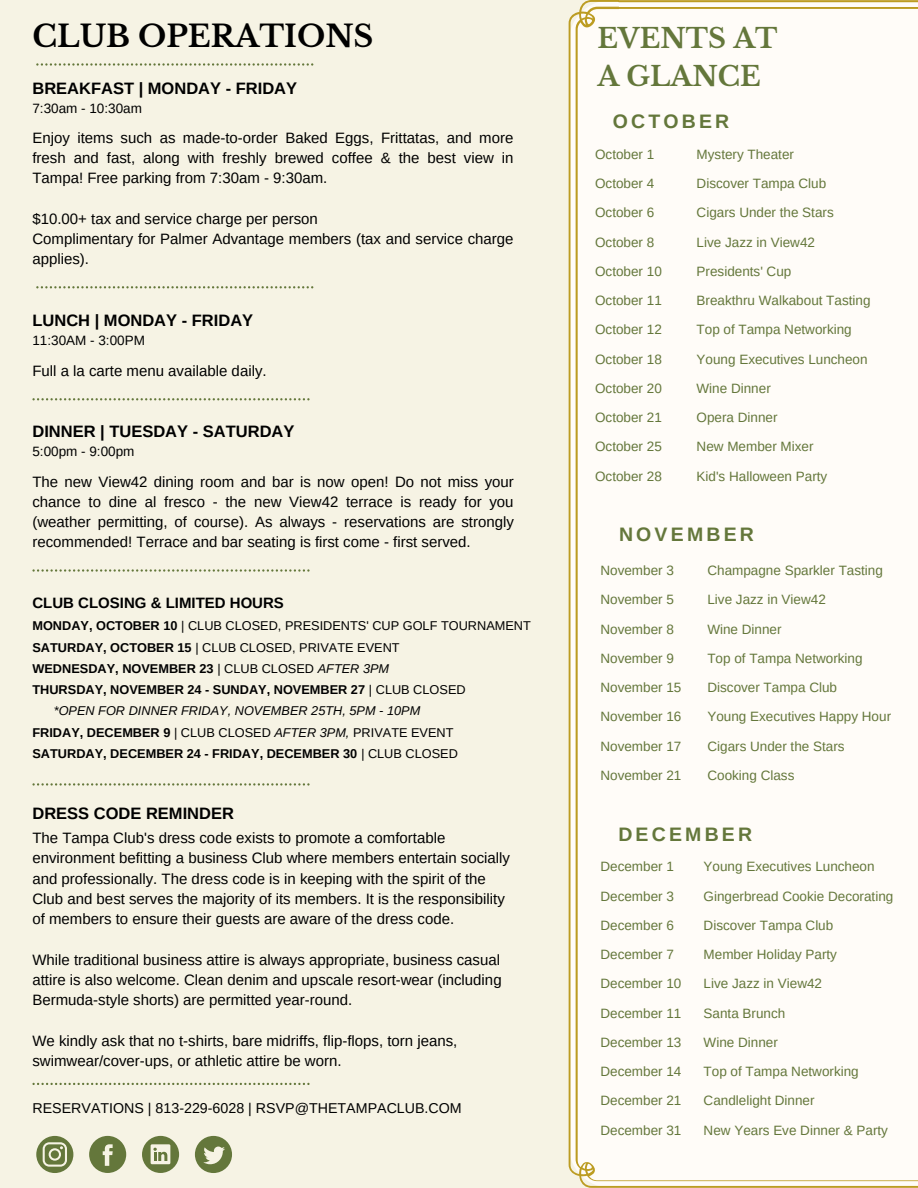
<style>
.page{position:relative;width:918px;height:1188px;background:#f6f3e4}
.page>*{position:absolute;margin:0;border:0;box-sizing:border-box;transform-origin:0 0}
.t1{font:700 30px "Libre Baskerville";color:#000}
.t2{font:700 27px/37.2px "Libre Baskerville";color:#64773b}
.t3{font:700 19.5px "Arimo";letter-spacing:.165em;color:#64773b}
.t4{font:700 16.5px "Arimo";color:#000}
.t5{font:15px/20.2px "Arimo";color:#000;text-align:justify}
.t6{font:700 15px "Arimo";color:#000}
.t7{font:14.25px "Arimo";color:#000}
.t8{font:13.5px/29.2px "Arimo";color:#64773b}
.t9{font:13.5px "Arimo";color:#000}
.t10{font:12.75px "Arimo";color:#000}
.t11{font:700 12.75px "Arimo";color:#000}
.t12{font:italic 12.75px "Arimo";color:#000}
.s1{font-weight:700}
.s2{font-weight:400}
.s3{font-weight:400;font-style:italic}
.s4{font-style:italic}
</style>
<div class="page">
<svg style="left:36px;top:63px;width:277px;height:3px"></svg>
<svg style="left:36px;top:286px;width:277px;height:2px"></svg>
<svg style="left:32px;top:398px;width:278px;height:2px"></svg>
<div style="left:569px;top:0;width:349px;height:1188px;background:#fffcf8"></div>
<svg style="left:32px;top:569px;width:278px;height:3px"></svg>
<svg style="left:32px;top:1083px;width:278px;height:2px"></svg>
<svg style="left:89px;top:1136px;width:37px;height:37px"></svg>
<svg style="left:142px;top:1136px;width:37px;height:37px"></svg>
<svg style="left:195px;top:1136px;width:37px;height:37px"></svg>
<svg style="left:36px;top:1136px;width:37px;height:37px"></svg>
<svg style="left:32px;top:783px;width:278px;height:3px"></svg>
<h1 class="t1" style="left:33px;top:18px;width:342px">CLUB OPERATIONS</h1>
<p class="t4" style="left:32px;top:79px;width:266px">BREAKFAST | MONDAY - FRIDAY</p>
<p class="t9" style="left:32px;top:100px;width:111px">7:30am - 10:30am</p>
<p class="t5" style="left:32px;top:128px;width:483px">Enjoy items such as made-to-order Baked Eggs, Frittatas, and more fresh and fast, along with freshly brewed coffee &amp; the best view in Tampa! Free parking from 7:30am - 9:30am.</p>
<p class="t5" style="left:32px;top:209px;width:483px;text-align:left">$10.00+ tax and service charge per person<br>Complimentary for Palmer Advantage members (tax and service charge applies).</p>
<p class="t4" style="left:32px;top:311px;width:222px">LUNCH | MONDAY - FRIDAY</p>
<p class="t9" style="left:32px;top:333px;width:114px">11:30AM - 3:00PM</p>
<p class="t5" style="left:32px;top:360px;width:236px">Full a la carte menu available daily.</p>
<p class="t4" style="left:32px;top:422px;width:264px">DINNER | TUESDAY - SATURDAY</p>
<p class="t9" style="left:32px;top:444px;width:103px">5:00pm - 9:00pm</p>
<p class="t5" style="left:32px;top:471px;width:483px">The new View42 dining room and bar is now open! Do not miss your chance to dine al fresco - the new View42 terrace is ready for you (weather permitting, of course). As always - reservations are strongly recommended! Terrace and bar seating is first come - first served.</p>
<p class="t6" style="left:32px;top:594px;width:253px">CLUB CLOSING &amp; LIMITED HOURS</p>
<p class="t10" style="left:32px;top:619px;width:500px"><span class="s1">MONDAY, OCTOBER 10</span> | CLUB CLOSED, PRESIDENTS' CUP GOLF TOURNAMENT</p>
<p class="t10" style="left:32px;top:640px;width:369px"><span class="s1">SATURDAY, OCTOBER 15</span> | CLUB CLOSED, PRIVATE EVENT</p>
<p class="t11" style="left:32px;top:661px;width:358px">WEDNESDAY, NOVEMBER 23 <span class="s2">| CLUB CLOSED</span> <span class="s3">AFTER 3PM</span></p>
<p class="t11" style="left:32px;top:683px;width:435px">THURSDAY, NOVEMBER 24 - SUNDAY, NOVEMBER 27 <span class="s2">| CLUB CLOSED</span></p>
<p class="t12" style="left:54px;top:704px;width:368px">*OPEN FOR DINNER FRIDAY, NOVEMBER 25TH, 5PM - 10PM</p>
<p class="t10" style="left:32px;top:725px;width:423px"><span class="s1">FRIDAY, DECEMBER 9</span> | CLUB CLOSED <span class="s4">AFTER 3PM,</span> PRIVATE EVENT</p>
<p class="t11" style="left:32px;top:746px;width:427px">SATURDAY, DECEMBER 24 - FRIDAY, DECEMBER 30 <span class="s3">|</span> <span class="s2">CLUB CLOSED</span></p>
<p class="t4" style="left:32px;top:804px;width:203px">DRESS CODE REMINDER</p>
<p class="t5" style="left:32px;top:828px;width:479px;text-align:left">The Tampa Club's dress code exists to promote a comfortable environment befitting a business Club where members entertain socially and professionally. The dress code is in keeping with the spirit of the Club and best serves the majority of its members. It is the responsibility of members to ensure their guests are aware of the dress code.</p>
<p class="t5" style="left:32px;top:949px;width:471px">While traditional business attire is always appropriate, business casual attire is also welcome. Clean denim and upscale resort-wear (including Bermuda-style shorts) are permitted year-round.</p>
<p class="t5" style="left:32px;top:1030px;width:426px">We kindly ask that no t-shirts, bare midriffs, flip-flops, torn jeans, swimwear/cover-ups, or athletic attire be worn.</p>
<p class="t7" style="left:32px;top:1100px;width:431px">RESERVATIONS | 813-229-6028 | RSVP@THETAMPACLUB.COM</p>
<h2 class="t2" style="left:598px;top:20px;width:181px">EVENTS AT<br>A GLANCE</h2>
<h3 class="t3" style="left:613px;top:111px;width:118px">OCTOBER</h3>
<p class="t8" style="left:595px;top:140px;width:68px">October 1<br>October 4<br>October 6<br>October 8<br>October 10<br>October 11<br>October 12<br>October 18<br>October 20<br>October 21<br>October 25<br>October 28</p>
<p class="t8" style="left:697px;top:140px;width:175px">Mystery Theater<br>Discover Tampa Club<br>Cigars Under the Stars<br>Live Jazz in View42<br>Presidents' Cup<br>Breakthru Walkabout Tasting<br>Top of Tampa Networking<br>Young Executives Luncheon<br>Wine Dinner<br>Opera Dinner<br>New Member Mixer<br>Kid's Halloween Party</p>
<h3 class="t3" style="left:619px;top:524px;width:136px">NOVEMBER</h3>
<p class="t8" style="left:600px;top:556px;width:83px">November 3<br>November 5<br>November 8<br>November 9<br>November 15<br>November 16<br>November 17<br>November 21</p>
<p class="t8" style="left:707px;top:556px;width:185px">Champagne Sparkler Tasting<br>Live Jazz in View42<br>Wine Dinner<br>Top of Tampa Networking<br>Discover Tampa Club<br>Young Executives Happy Hour<br>Cigars Under the Stars<br>Cooking Class</p>
<h3 class="t3" style="left:618px;top:823px;width:135px">DECEMBER</h3>
<p class="t8" style="left:600px;top:852px;width:83px">December 1<br>December 3<br>December 6<br>December 7<br>December 10<br>December 11<br>December 13<br>December 14<br>December 21<br>December 31</p>
<p class="t8" style="left:704px;top:852px;width:191px">Young Executives Luncheon<br>Gingerbread Cookie Decorating<br>Discover Tampa Club<br>Member Holiday Party<br>Live Jazz in View42<br>Santa Brunch<br>Wine Dinner<br>Top of Tampa Networking<br>Candlelight Dinner<br>New Years Eve Dinner &amp; Party</p>
</div>
